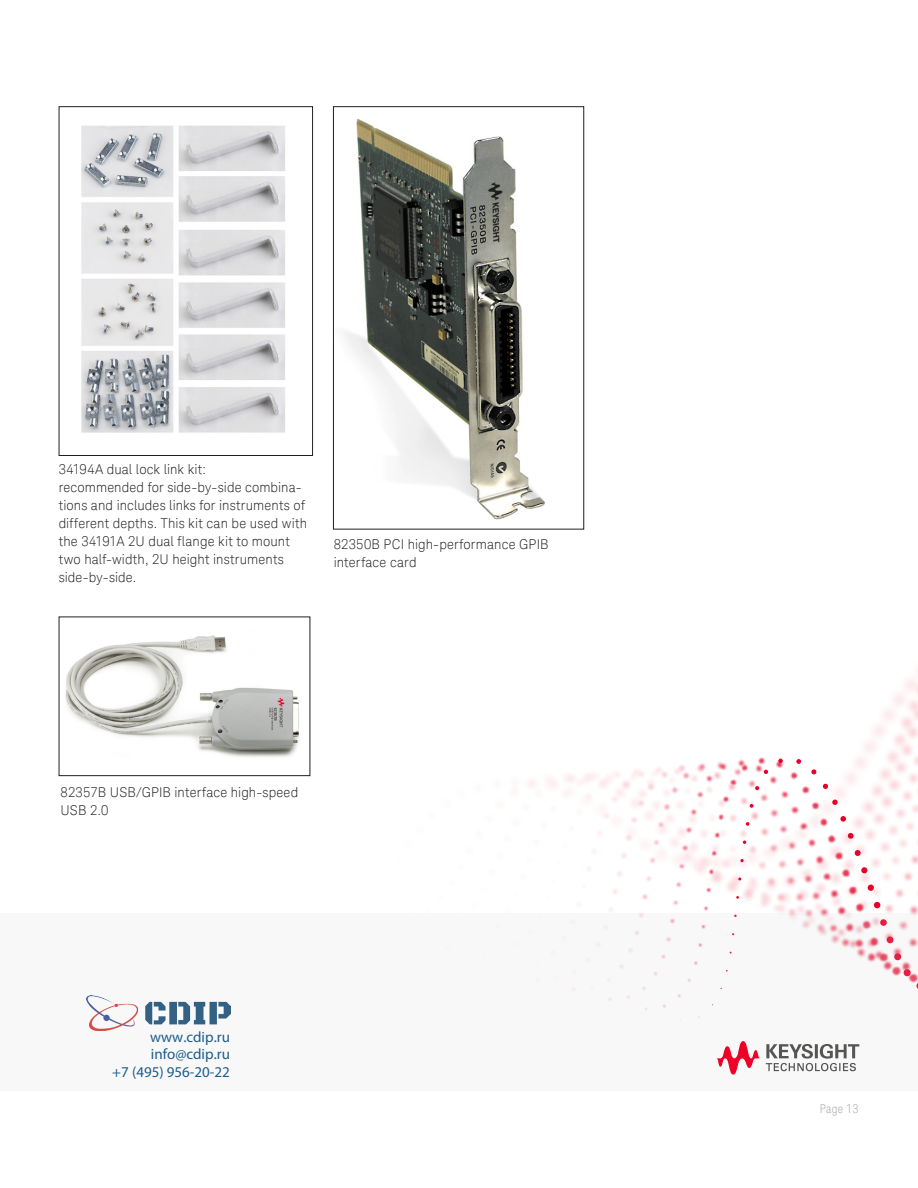
<style>
.page{position:relative;width:918px;height:1188px;background:#fff}
.page>*{position:absolute;margin:0;border:0;box-sizing:border-box;transform-origin:0 0}
.t1{font:15px/17.4px "Myriad Pro";color:#1d5d8b;text-align:right}
.t2{font:300 13.5px/18px "Keysight Sans";letter-spacing:.01em;color:#231f20}
.t3{font:300 condensed 12px "Keysight Sans";letter-spacing:.03em;color:#a4a1a9}
</style>
<div class="page">
<img style="left:212px;top:447px;width:706px;height:467px">
<svg style="left:738px;top:877px;width:3px;height:4px"></svg>
<svg style="left:740px;top:859px;width:4px;height:3px"></svg>
<svg style="left:743px;top:840px;width:3px;height:4px"></svg>
<svg style="left:746px;top:822px;width:4px;height:4px"></svg>
<svg style="left:750px;top:804px;width:4px;height:4px"></svg>
<svg style="left:755px;top:786px;width:4px;height:4px"></svg>
<svg style="left:764px;top:770px;width:4px;height:4px"></svg>
<svg style="left:778px;top:758px;width:5px;height:5px"></svg>
<svg style="left:796px;top:759px;width:5px;height:5px"></svg>
<svg style="left:811px;top:769px;width:6px;height:6px"></svg>
<svg style="left:823px;top:784px;width:5px;height:5px"></svg>
<svg style="left:832px;top:799px;width:6px;height:6px"></svg>
<svg style="left:840px;top:816px;width:6px;height:6px"></svg>
<svg style="left:848px;top:833px;width:6px;height:6px"></svg>
<svg style="left:855px;top:850px;width:6px;height:6px"></svg>
<svg style="left:861px;top:867px;width:7px;height:7px"></svg>
<div style="left:867px;top:884px;width:7px;height:7px;background:#e90029;border-radius:50%"></div>
<svg style="left:874px;top:902px;width:7px;height:7px"></svg>
<div style="left:0;top:914px;width:918px;height:177px;background:#f8f8f8"></div>
<svg style="left:766px;top:1044px;width:93px;height:27px"></svg>
<svg style="left:716px;top:1041px;width:44px;height:34px"></svg>
<img style="left:81px;top:125px;width:223px;height:329px">
<div style="left:59px;top:106px;width:254px;height:350px;border:1px solid #231f20"></div>
<img style="left:335px;top:119px;width:222px;height:409px">
<div style="left:333px;top:106px;width:251px;height:424px;border:1px solid #231f20"></div>
<img style="left:65px;top:619px;width:243px;height:151px">
<div style="left:59px;top:617px;width:251px;height:159px;border:1px solid #231f20"></div>
<img style="left:87px;top:995px;width:144px;height:36px">
<p class="t2" style="left:59px;top:461px;width:250px">34194A dual lock link kit:<br>recommended for side-by-side combina&shy;tions and includes links for instruments of different depths. This kit can be used with the 34191A 2U dual flange kit to mount two half-width, 2U height instruments side-by-side.</p>
<p class="t2" style="left:334px;top:536px;width:216px">82350B PCI high-performance GPIB interface card</p>
<p class="t2" style="left:61px;top:784px;width:239px">82357B USB/GPIB interface high-speed<br>USB 2.0</p>
<p class="t1" style="left:112px;top:1028px;width:119px">www.cdip.ru info@cdip.ru<br>+7 (495) 956-20-22</p>
<p class="t3" style="left:820px;top:1102px;width:40px">Page 13</p>
</div>
